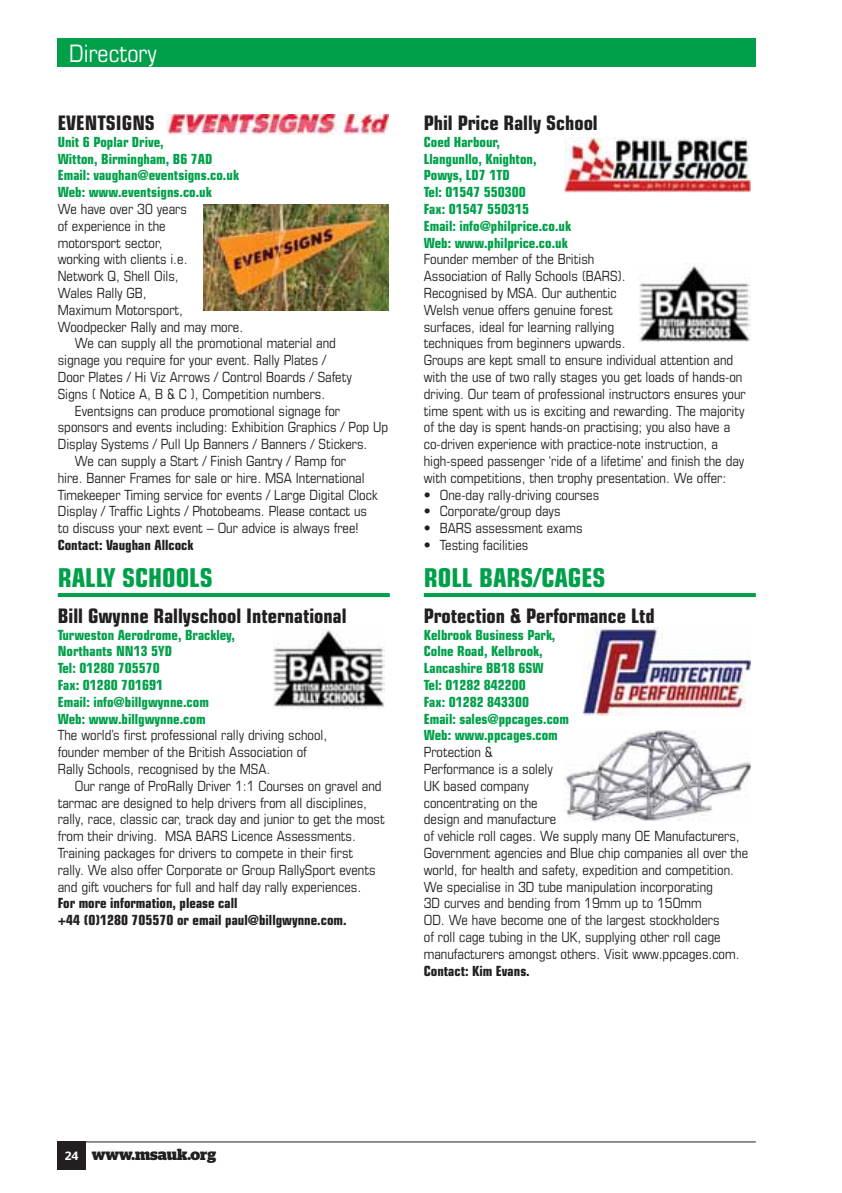
<style>
.page{position:relative;width:842px;height:1193px;background:#fff}
.page>*{position:absolute;margin:0;border:0;box-sizing:border-box;transform-origin:0 0}
.t1{font:700 condensed 26px "Eurostile";color:#00a04a}
.t2{font:condensed 24px "Eurostile";color:#fff}
.t3{font:700 condensed 20px "Eurostile";color:#231f20}
.t4{font:700 16px "Stag";color:#231f20}
.t5{font:condensed 14px/16.8px "Eurostile";color:#231f20}
.t6{font:700 condensed 14px/16.8px "Eurostile";color:#00a04a}
.t7{font:700 condensed 14px/16.8px "Eurostile";color:#231f20}
.s1{font-family:"Stag Sans";font-weight:500;font-size:12px;color:#fff}
</style>
<div class="page">
<div style="left:58px;top:1141px;width:28px;height:28px;background:#231f20"></div>
<div style="left:58px;top:38px;width:697px;height:28px;background:#00a04a"></div>
<hr style="left:58px;top:1141px;width:697px;height:1px;background:#231f20">
<svg style="left:58px;top:593px;width:331px;height:4px"></svg>
<img style="left:167px;top:114px;width:221px;height:20px">
<img style="left:203px;top:205px;width:185px;height:105px">
<img style="left:273px;top:630px;width:111px;height:78px">
<svg style="left:423px;top:593px;width:332px;height:4px"></svg>
<img style="left:564px;top:137px;width:185px;height:55px">
<img style="left:638px;top:265px;width:111px;height:77px">
<img style="left:583px;top:628px;width:166px;height:87px">
<img style="left:564px;top:730px;width:185px;height:92px">
<h2 class="t2" style="left:69px;top:44px;width:89px">Directory</h2>
<h3 class="t3" style="left:58px;top:115px;width:99px">EVENTSIGNS</h3>
<p class="t6" style="left:58px;top:134px;width:183px">Unit 6 Poplar Drive,<br>Witton, Birmingham, B6 7AD<br>Email: vaughan@eventsigns.co.uk<br>Web: www.eventsigns.co.uk</p>
<p class="t5" style="left:58px;top:202px;width:130px">We have over 30 years</p>
<p class="t5" style="left:58px;top:218px;width:109px">of experience in the</p>
<p class="t5" style="left:58px;top:235px;width:106px">motorsport sector,</p>
<p class="t5" style="left:58px;top:252px;width:131px">working with clients i.e.</p>
<p class="t5" style="left:58px;top:269px;width:122px">Network Q, Shell Oils,</p>
<p class="t5" style="left:58px;top:286px;width:90px">Wales Rally GB,</p>
<p class="t5" style="left:58px;top:302px;width:127px">Maximum Motorsport,</p>
<p class="t5" style="left:58px;top:319px;width:187px">Woodpecker Rally and may more.</p>
<p class="t5" style="left:75px;top:336px;width:262px">We can supply all the promotional material and</p>
<p class="t5" style="left:58px;top:353px;width:270px">signage you require for your event. Rally Plates /</p>
<p class="t5" style="left:58px;top:370px;width:295px">Door Plates / Hi Viz Arrows / Control Boards / Safety</p>
<p class="t5" style="left:58px;top:386px;width:269px">Signs ( Notice A, B &amp; C ), Competition numbers.</p>
<p class="t5" style="left:75px;top:403px;width:266px">Eventsigns can produce promotional signage for</p>
<p class="t5" style="left:58px;top:420px;width:332px">sponsors and events including: Exhibition Graphics / Pop Up</p>
<p class="t5" style="left:58px;top:437px;width:311px">Display Systems / Pull Up Banners / Banners / Stickers.</p>
<p class="t5" style="left:75px;top:454px;width:272px">We can supply a Start / Finish Gantry / Ramp for</p>
<p class="t5" style="left:58px;top:470px;width:308px">hire. Banner Frames for sale or hire. MSA International</p>
<p class="t5" style="left:58px;top:487px;width:321px">Timekeeper Timing service for events / Large Digital Clock</p>
<p class="t5" style="left:58px;top:504px;width:311px">Display / Traffic Lights / Photobeams. Please contact us</p>
<p class="t5" style="left:58px;top:521px;width:302px">to discuss your next event – Our advice is always free!</p>
<p class="t7" style="left:58px;top:538px;width:137px">Contact: Vaughan Allcock</p>
<h1 class="t1" style="left:58px;top:568px;width:156px">RALLY SCHOOLS</h1>
<h3 class="t3" style="left:58px;top:608px;width:290px">Bill Gwynne Rallyschool International</h3>
<p class="t6" style="left:58px;top:627px;width:179px">Turweston Aerodrome, Brackley,<br>Northants NN13 5YD<br>Tel: 01280 705570<br>Fax: 01280 701691<br>Email: info@billgwynne.com<br>Web: www.billgwynne.com</p>
<p class="t5" style="left:58px;top:728px;width:271px">The world’s first professional rally driving school, founder member of the British Association of<br>Rally Schools, recognised by the MSA.</p>
<p class="t5" style="left:58px;top:778px;width:328px;text-indent:17px">Our range of ProRally Driver 1:1 Courses on gravel and tarmac are designed to help drivers from all disciplines, rally, race, classic car, track day and junior to get the most from their driving. MSA BARS Licence Assessments.<br>Training packages for drivers to compete in their first<br>rally. We also offer Corporate or Group RallySport events and gift vouchers for full and half day rally experiences.</p>
<p class="t7" style="left:58px;top:896px;width:290px">For more information, please call<br>+44 (0)1280 705570 or email paul@billgwynne.com.</p>
<h3 class="t3" style="left:423px;top:115px;width:175px">Phil Price Rally School</h3>
<p class="t6" style="left:423px;top:134px;width:149px">Coed Harbour,<br>Llangunllo, Knighton,<br>Powys, LD7 1TD<br>Tel: 01547 550300<br>Fax: 01547 550315<br>Email: info@philprice.co.uk<br>Web: www.philprice.co.uk</p>
<p class="t5" style="left:423px;top:252px;width:323px">Founder member of the British<br>Association of Rally Schools (BARS).<br>Recognised by MSA. Our authentic<br>Welsh venue offers genuine forest<br>surfaces, ideal for learning rallying<br>techniques from beginners upwards.<br>Groups are kept small to ensure individual attention and with the use of two rally stages you get loads of hands-on driving. Our team of professional instructors ensures your time spent with us is exciting and rewarding. The majority of the day is spent hands-on practising; you also have a co-driven experience with practice-note instruction, a high-speed passenger ‘ride of a lifetime’ and finish the day with competitions, then trophy presentation. We offer:</p>
<p class="t5" style="left:423px;top:487px;width:177px">• One-day rally-driving courses</p>
<p class="t5" style="left:423px;top:504px;width:138px">• Corporate/group days</p>
<p class="t5" style="left:423px;top:521px;width:160px">• BARS assessment exams</p>
<p class="t5" style="left:423px;top:538px;width:106px">• Testing facilities</p>
<h1 class="t1" style="left:423px;top:568px;width:183px">ROLL BARS/CAGES</h1>
<h3 class="t3" style="left:423px;top:608px;width:232px">Protection &amp; Performance Ltd</h3>
<p class="t6" style="left:423px;top:627px;width:147px">Kelbrook Business Park,<br>Colne Road, Kelbrook,<br>Lancashire BB18 6SW<br>Tel: 01282 842200<br>Fax: 01282 843300<br>Email: sales@ppcages.com<br>Web: www.ppcages.com</p>
<p class="t5" style="left:423px;top:745px;width:326px">Protection &amp;<br>Performance is a solely<br>UK based company<br>concentrating on the<br>design and manufacture<br>of vehicle roll cages. We supply many OE Manufacturers, Government agencies and Blue chip companies all over the world, for health and safety, expedition and competition.<br>We specialise in 3D tube manipulation incorporating<br>3D curves and bending from 19mm up to 150mm<br>OD. We have become one of the largest stockholders<br>of roll cage tubing in the UK, supplying other roll cage manufacturers amongst others. Visit www.ppcages.com.</p>
<p class="t7" style="left:423px;top:963px;width:107px">Contact: Kim Evans.</p>
<p class="t4" style="left:65px;top:1144px;width:152px"><span class="s1">24</span> www.msauk.org</p>
</div>
